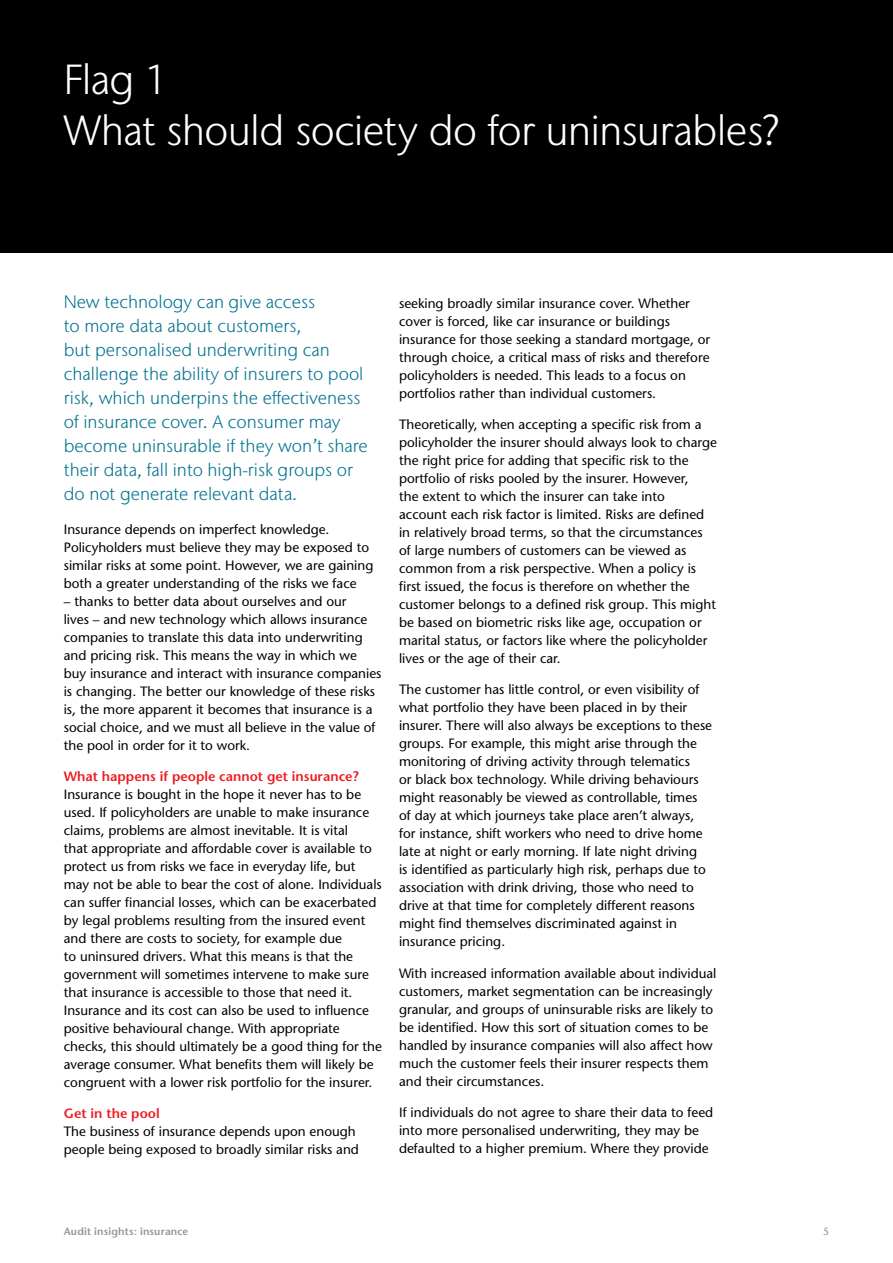
<style>
.page{position:relative;width:893px;height:1263px;background:#fff}
.page>*{position:absolute;margin:0;border:0;box-sizing:border-box;transform-origin:0 0}
.Page_headings_New{font:300 42px "Stone Sans IIITC Pro";letter-spacing:-.015em;color:#fff}
.t1{font:300 18px/24px "Stone Sans IIITC Pro";color:#00728f}
.t2{font:13.5px/18px "Stone Sans";color:#000}
.Simon_red_heads{font:600 13.5px "Stone Sans";color:#ed1d24}
.Running_Footers{font:600 10.5px "Stone Sans";letter-spacing:.015em;color:#939598}
.Running_Footers-2{font:10.5px "Stone Sans";color:#939598}
</style>
<div class="page">
<div style="left:0;top:0;width:893px;height:253px;background:#000"></div>
<p class="Page_headings_New" style="left:64px;top:53px;width:106px">Flag 1</p>
<p class="Page_headings_New" style="left:64px;top:104px;width:717px">What should society do for uninsurables?</p>
<p class="t1" style="left:64px;top:289px;width:306px">New technology can give access<br>to more data about customers,<br>but personalised underwriting can challenge the ability of insurers to pool risk, which underpins the effectiveness of insurance cover. A consumer may become uninsurable if they won’t share their data, fall into high-risk groups or do not generate relevant data.</p>
<p class="t2" style="left:64px;top:520px;width:311px">Insurance depends on imperfect knowledge.<br>Policyholders must believe they may be exposed to similar risks at some point. However, we are gaining both a greater understanding of the risks we face</p>
<p class="t2" style="left:64px;top:592px;width:319px">– thanks to better data about ourselves and our<br>lives – and new technology which allows insurance companies to translate this data into underwriting and pricing risk. This means the way in which we buy insurance and interact with insurance companies is changing. The better our knowledge of these risks is, the more apparent it becomes that insurance is a social choice, and we must all believe in the value of the pool in order for it to work.</p>
<p class="Simon_red_heads" style="left:64px;top:768px;width:296px">What happens if people cannot get insurance?</p>
<p class="t2" style="left:64px;top:785px;width:320px">Insurance is bought in the hope it never has to be used. If policyholders are unable to make insurance claims, problems are almost inevitable. It is vital<br>that appropriate and affordable cover is available to protect us from risks we face in everyday life, but may not be able to bear the cost of alone. Individuals can suffer financial losses, which can be exacerbated by legal problems resulting from the insured event and there are costs to society, for example due<br>to uninsured drivers. What this means is that the government will sometimes intervene to make sure that insurance is accessible to those that need it.<br>Insurance and its cost can also be used to influence positive behavioural change. With appropriate checks, this should ultimately be a good thing for the average consumer. What benefits them will likely be congruent with a lower risk portfolio for the insurer.</p>
<p class="Simon_red_heads" style="left:64px;top:1105px;width:97px">Get in the pool</p>
<p class="t2" style="left:64px;top:1122px;width:297px">The business of insurance depends upon enough people being exposed to broadly similar risks and</p>
<p class="t2" style="left:399px;top:294px;width:313px">seeking broadly similar insurance cover. Whether cover is forced, like car insurance or buildings insurance for those seeking a standard mortgage, or through choice, a critical mass of risks and therefore policyholders is needed. This leads to a focus on portfolios rather than individual customers.</p>
<p class="t2" style="left:399px;top:415px;width:319px">Theoretically, when accepting a specific risk from a policyholder the insurer should always look to charge the right price for adding that specific risk to the portfolio of risks pooled by the insurer. However,<br>the extent to which the insurer can take into<br>account each risk factor is limited. Risks are defined in relatively broad terms, so that the circumstances of large numbers of customers can be viewed as common from a risk perspective. When a policy is first issued, the focus is therefore on whether the customer belongs to a defined risk group. This might be based on biometric risks like age, occupation or marital status, or factors like where the policyholder lives or the age of their car.</p>
<p class="t2" style="left:399px;top:680px;width:315px">The customer has little control, or even visibility of what portfolio they have been placed in by their insurer. There will also always be exceptions to these groups. For example, this might arise through the monitoring of driving activity through telematics<br>or black box technology. While driving behaviours might reasonably be viewed as controllable, times of day at which journeys take place aren’t always, for instance, shift workers who need to drive home late at night or early morning. If late night driving<br>is identified as particularly high risk, perhaps due to association with drink driving, those who need to drive at that time for completely different reasons might find themselves discriminated against in insurance pricing.</p>
<p class="t2" style="left:399px;top:964px;width:319px">With increased information available about individual customers, market segmentation can be increasingly granular, and groups of uninsurable risks are likely to be identified. How this sort of situation comes to be handled by insurance companies will also affect how much the customer feels their insurer respects them and their circumstances.</p>
<p class="t2" style="left:399px;top:1104px;width:316px">If individuals do not agree to share their data to feed into more personalised underwriting, they may be defaulted to a higher premium. Where they provide</p>
<p class="Running_Footers" style="left:64px;top:1225px;width:126px">Audit insights: insurance</p>
<p class="Running_Footers-2" style="left:823px;top:1225px;width:8px">5</p>
</div>
